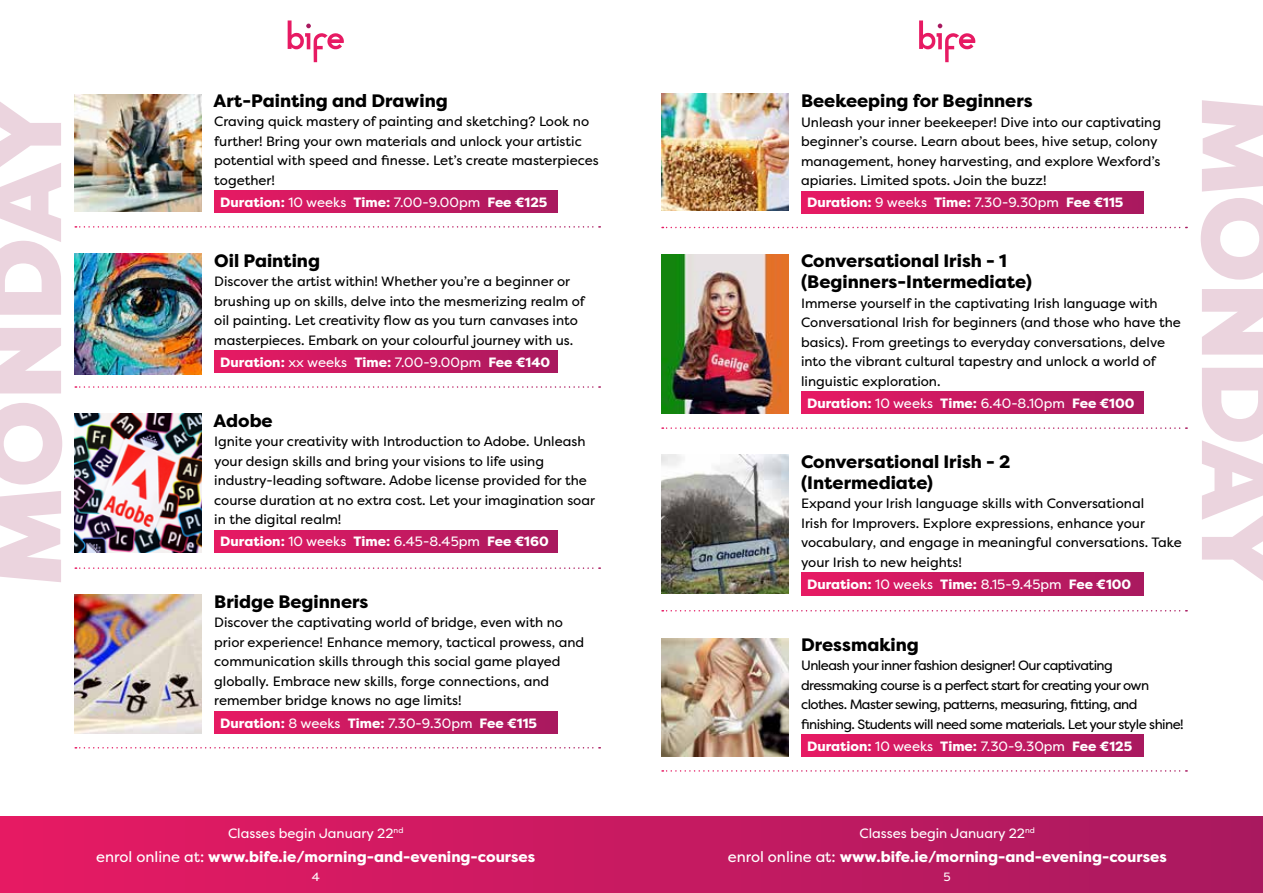
<style>
.page{position:relative;width:1263px;height:893px;background:#fff}
.page>*{position:absolute;margin:0;border:0;box-sizing:border-box;transform-origin:0 0}
.t1{font:900 108px "Filson Pro";color:#ebd4de}
.t2{font:800 18px/21px "Filson Pro";color:#000}
.t3{font:800 15px "Filson Pro";color:#fff}
.t4{font:13.5px/19.5px "Filson Pro";color:#000}
.t5{font:800 13.5px "Filson Pro";color:#fff}
.t6{font:13.5px/19.5px "Filson Pro";letter-spacing:-.04em;color:#000}
.t7{font:13.5px "Filson Pro";color:#fff}
.t8{font:12px "Filson Pro";color:#fff}
.t9{font:7.8px "Filson Pro";color:#fff}
.s1{font-weight:400}
</style>
<div class="page">
<div style="left:0;top:816px;width:1263px;height:77px;background:linear-gradient(to right,#e61a63,#a91a5f)"></div>
<svg style="left:919px;top:20px;width:56px;height:42px"></svg>
<svg style="left:288px;top:20px;width:56px;height:42px"></svg>
<img style="left:661px;top:94px;width:128px;height:117px">
<div style="left:801px;top:191px;width:343px;height:22px;background:linear-gradient(to right,#e71a63,#a9195f)"></div>
<svg style="left:662px;top:227px;width:525px;height:1px"></svg>
<img style="left:661px;top:255px;width:128px;height:159px">
<div style="left:801px;top:392px;width:343px;height:22px;background:linear-gradient(to right,#e71a63,#a9195f)"></div>
<svg style="left:662px;top:427px;width:525px;height:2px"></svg>
<img style="left:661px;top:455px;width:128px;height:139px">
<div style="left:801px;top:573px;width:343px;height:22px;background:linear-gradient(to right,#e71a63,#a9195f)"></div>
<svg style="left:662px;top:610px;width:525px;height:1px"></svg>
<img style="left:661px;top:639px;width:128px;height:117px">
<div style="left:801px;top:735px;width:343px;height:22px;background:linear-gradient(to right,#e71a63,#a9195f)"></div>
<svg style="left:662px;top:770px;width:525px;height:2px"></svg>
<img style="left:74px;top:94px;width:128px;height:118px">
<div style="left:214px;top:191px;width:343px;height:22px;background:linear-gradient(to right,#e71a63,#a9195f)"></div>
<svg style="left:75px;top:226px;width:525px;height:2px"></svg>
<img style="left:74px;top:254px;width:128px;height:121px">
<div style="left:214px;top:351px;width:343px;height:22px;background:linear-gradient(to right,#e71a63,#a9195f)"></div>
<svg style="left:75px;top:386px;width:525px;height:2px"></svg>
<img style="left:74px;top:414px;width:128px;height:139px">
<div style="left:214px;top:530px;width:343px;height:22px;background:linear-gradient(to right,#e71a63,#a9195f)"></div>
<svg style="left:75px;top:567px;width:525px;height:2px"></svg>
<img style="left:74px;top:595px;width:128px;height:139px">
<div style="left:214px;top:711px;width:343px;height:23px;background:linear-gradient(to right,#e71a63,#a9195f)"></div>
<svg style="left:75px;top:747px;width:525px;height:1px"></svg>
<h1 class="t1" style="left:-44px;top:586px;width:495px;rotate:-90deg">MONDAY</h1>
<h2 class="t2" style="left:214px;top:90px;width:236px">Art-Painting and Drawing</h2>
<p class="t4" style="left:214px;top:111px;width:386px">Craving quick mastery of painting and sketching? Look no further! Bring your own materials and unlock your artistic potential with speed and finesse. Let’s create masterpieces together!</p>
<p class="t5" style="left:220px;top:194px;width:329px">Duration: <span class="s1">10 weeks</span> Time: <span class="s1">7.00-9.00pm</span> Fee €125</p>
<h2 class="t2" style="left:214px;top:250px;width:107px">Oil Painting</h2>
<p class="t4" style="left:214px;top:272px;width:372px">Discover the artist within! Whether you’re a beginner or brushing up on skills, delve into the mesmerizing realm of oil painting. Let creativity flow as you turn canvases into masterpieces. Embark on your colourful journey with us.</p>
<p class="t5" style="left:220px;top:354px;width:331px">Duration: <span class="s1">xx weeks</span> Time: <span class="s1">7.00-9.00pm</span> Fee €140</p>
<h2 class="t2" style="left:214px;top:410px;width:61px">Adobe</h2>
<p class="t4" style="left:214px;top:432px;width:382px">Ignite your creativity with Introduction to Adobe. Unleash your design skills and bring your visions to life using industry-leading software. Adobe license provided for the course duration at no extra cost. Let your imagination soar in the digital realm!</p>
<p class="t5" style="left:220px;top:533px;width:330px">Duration: <span class="s1">10 weeks</span> Time: <span class="s1">6.45-8.45pm</span> Fee €160</p>
<h2 class="t2" style="left:214px;top:591px;width:156px">Bridge Beginners</h2>
<p class="t4" style="left:214px;top:613px;width:372px">Discover the captivating world of bridge, even with no prior experience! Enhance memory, tactical prowess, and communication skills through this social game played globally. Embrace new skills, forge connections, and remember bridge knows no age limits!</p>
<p class="t5" style="left:220px;top:714px;width:318px">Duration: <span class="s1">8 weeks</span> Time: <span class="s1">7.30-9.30pm</span> Fee €115</p>
<h2 class="t2" style="left:801px;top:91px;width:233px">Beekeeping for Beginners</h2>
<p class="t4" style="left:801px;top:112px;width:361px">Unleash your inner beekeeper! Dive into our captivating beginner’s course. Learn about bees, hive setup, colony management, honey harvesting, and explore Wexford’s apiaries. Limited spots. Join the buzz!</p>
<p class="t5" style="left:807px;top:194px;width:318px">Duration: <span class="s1">9 weeks</span> Time: <span class="s1">7.30-9.30pm</span> Fee €115</p>
<h2 class="t2" style="left:801px;top:251px;width:232px">Conversational Irish - 1 (Beginners-Intermediate)</h2>
<p class="t4" style="left:801px;top:293px;width:381px">Immerse yourself in the captivating Irish language with Conversational Irish for beginners (and those who have the basics). From greetings to everyday conversations, delve into the vibrant cultural tapestry and unlock a world of linguistic exploration.</p>
<p class="t5" style="left:807px;top:395px;width:329px">Duration: <span class="s1">10 weeks</span> Time: <span class="s1">6.40-8.10pm</span> Fee €100</p>
<h2 class="t2" style="left:801px;top:451px;width:211px">Conversational Irish - 2 (Intermediate)</h2>
<p class="t4" style="left:801px;top:494px;width:382px">Expand your Irish language skills with Conversational<br>Irish for Improvers. Explore expressions, enhance your vocabulary, and engage in meaningful conversations. Take your Irish to new heights!</p>
<p class="t5" style="left:807px;top:576px;width:326px">Duration: <span class="s1">10 weeks</span> Time: <span class="s1">8.15-9.45pm</span> Fee €100</p>
<h1 class="t1" style="left:1307px;top:97px;width:495px;rotate:90deg">MONDAY</h1>
<h2 class="t2" style="left:801px;top:634px;width:119px">Dressmaking</h2>
<p class="t6" style="left:801px;top:655px;width:384px">Unleash your inner fashion designer! Our captivating dressmaking course is a perfect start for creating your own clothes. Master sewing, patterns, measuring, fitting, and finishing. Students will need some materials. Let your style shine!</p>
<p class="t5" style="left:807px;top:738px;width:327px">Duration: <span class="s1">10 weeks</span> Time: <span class="s1">7.30-9.30pm</span> Fee €125</p>
<p class="t7" style="left:228px;top:824px;width:177px">Classes begin January 22<sup>nd</sup></p>
<p class="t9" style="left:1025px;top:825px;width:11px">nd</p>
<p class="t7" style="left:859px;top:824px;width:167px">Classes begin January 22</p>
<p class="t3" style="left:96px;top:847px;width:440px"><span class="s1">enrol online at:</span> www.bife.ie/morning-and-evening-courses</p>
<p class="t3" style="left:728px;top:847px;width:440px"><span class="s1">enrol online at:</span> www.bife.ie/morning-and-evening-courses</p>
<p class="t8" style="left:312px;top:869px;width:10px">4</p>
<p class="t8" style="left:944px;top:869px;width:9px">5</p>
</div>
